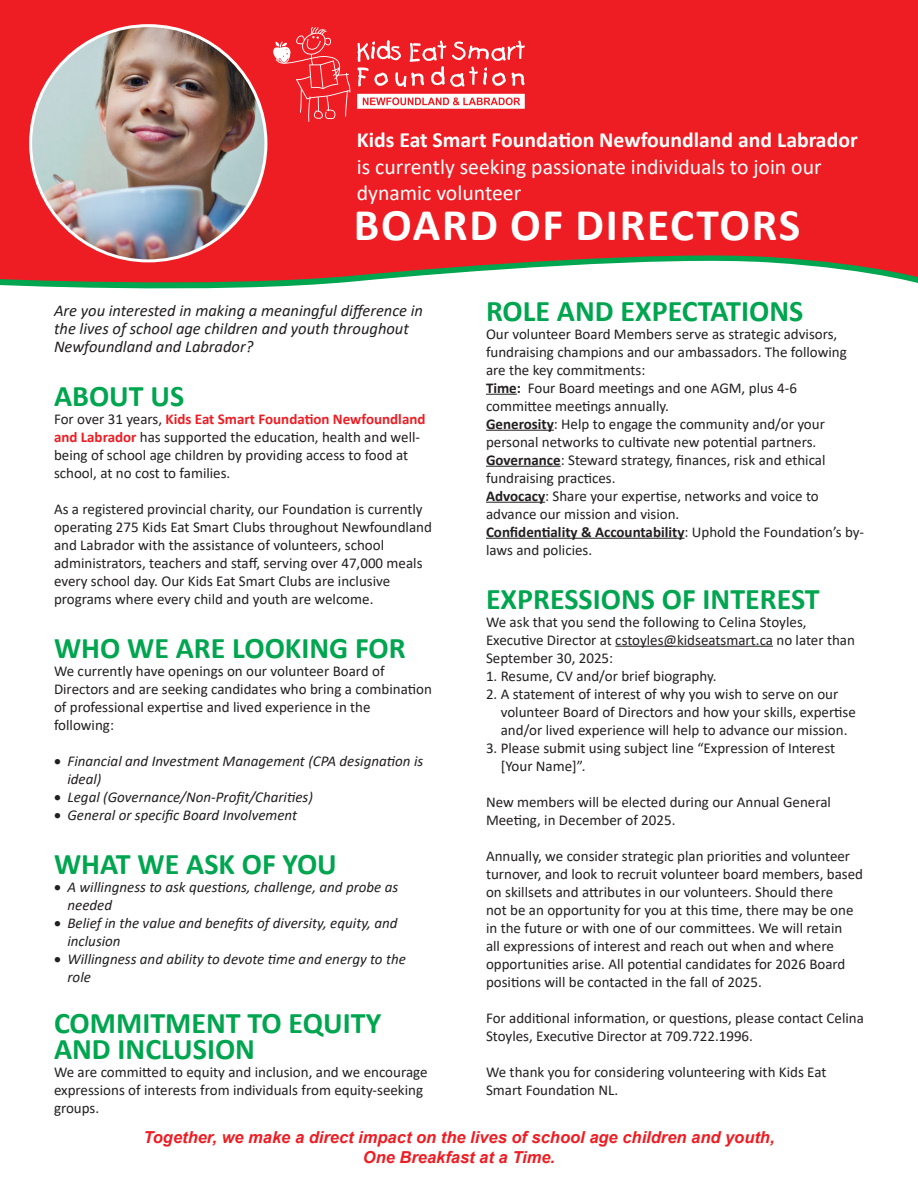
<style>
.page{position:relative;width:918px;height:1188px;background:#fff}
.page>*{position:absolute;margin:0;border:0;box-sizing:border-box;transform-origin:0 0}
.t1{font:700 45.45px "Calibri";letter-spacing:.04em;color:#fff}
.t2{font:700 30px/25.5px "Calibri";color:#00a54f}
.t3{font:21.75px/26.1px "Calibri";color:#fff}
.t4{font:italic 16.5px/18px "Calibri";color:#231f20}
.t5{font:italic 700 16.5px "Arial";color:#ee1d23}
.t6{font:15px/18px "Calibri";color:#231f20}
.t7{font:italic 15px/18px "Calibri";color:#231f20}
.s1{font-weight:700}
.s2{font-weight:700;color:#ee1d23}
</style>
<div class="page">
<svg style="left:0;top:0;width:918px;height:289px;background:#e92f33"></svg>
<svg style="left:357px;top:94px;width:168px;height:15px"></svg>
<svg style="left:358px;top:40px;width:167px;height:47px;background:#f14e53"></svg>
<svg style="left:273px;top:27px;width:77px;height:95px;background:#ef373c"></svg>
<hr style="left:486px;top:394px;width:31px;height:1px;background:#231f20">
<hr style="left:486px;top:430px;width:68px;height:1px;background:#231f20">
<hr style="left:486px;top:466px;width:75px;height:1px;background:#231f20">
<hr style="left:486px;top:502px;width:59px;height:1px;background:#231f20">
<hr style="left:486px;top:538px;width:198px;height:1px;background:#231f20">
<hr style="left:615px;top:646px;width:158px;height:1px;background:#231f20">
<img style="left:31px;top:26px;width:235px;height:235px;border-radius:118px">
<p class="t3" style="left:357px;top:127px;width:502px"><span class="s1">Kids Eat Smart Foundation Newfoundland and Labrador </span>is currently seeking passionate individuals to join our dynamic volunteer</p>
<p class="t1" style="left:354px;top:192px;width:448px">BOARD OF DIRECTORS</p>
<p class="t2" style="left:486px;top:297px;width:319px">ROLE AND EXPECTATIONS</p>
<p class="t6" style="left:486px;top:324px;width:380px">Our volunteer Board Members serve as strategic advisors, fundraising champions and our ambassadors. The following are the key commitments:<br><span class="s1">Time:</span> Four Board meetings and one AGM, plus 4-6 committee meetings annually.<br><span class="s1">Generosity</span>: Help to engage the community and/or your personal networks to cultivate new potential partners.<br><span class="s1">Governance</span>: Steward strategy, finances, risk and ethical fundraising practices.<br><span class="s1">Advocacy</span>: Share your expertise, networks and voice to advance our mission and vision.<br><span class="s1">Confidentiality &amp; Accountability</span>: Uphold the Foundation’s by&shy;laws and policies.</p>
<p class="t2" style="left:486px;top:585px;width:335px">EXPRESSIONS OF INTEREST</p>
<p class="t6" style="left:486px;top:612px;width:371px">We ask that you send the following to Celina Stoyles,<br>Executive Director at cstoyles@kidseatsmart.ca no later than<br>September 30, 2025:</p>
<p class="t6" style="left:486px;top:666px;width:232px">1. Resume, CV and/or brief biography.</p>
<p class="t6" style="left:501px;top:684px;width:357px;text-indent:-15px">2. A statement of interest of why you wish to serve on our volunteer Board of Directors and how your skills, expertise and/or lived experience will help to advance our mission.</p>
<p class="t6" style="left:501px;top:738px;width:336px;text-indent:-15px">3. Please submit using subject line “Expression of Interest [Your Name]”.</p>
<p class="t6" style="left:486px;top:792px;width:347px">New members will be elected during our Annual General<br>Meeting, in December of 2025.</p>
<p class="t6" style="left:486px;top:846px;width:379px">Annually, we consider strategic plan priorities and volunteer turnover, and look to recruit volunteer board members, based on skillsets and attributes in our volunteers. Should there<br>not be an opportunity for you at this time, there may be one in the future or with one of our committees. We will retain<br>all expressions of interest and reach out when and where opportunities arise. All potential candidates for 2026 Board positions will be contacted in the fall of 2025.</p>
<p class="t6" style="left:486px;top:1008px;width:379px">For additional information, or questions, please contact Celina<br>Stoyles, Executive Director at 709.722.1996.</p>
<p class="t6" style="left:486px;top:1062px;width:342px">We thank you for considering volunteering with Kids Eat<br>Smart Foundation NL.</p>
<p class="t4" style="left:54px;top:301px;width:371px">Are you interested in making a meaningful difference in the lives of school age children and youth throughout<br>Newfoundland and Labrador?</p>
<p class="t2" style="left:54px;top:383px;width:132px">ABOUT US</p>
<p class="t6" style="left:54px;top:410px;width:373px">For over 31 years, <span class="s2">Kids Eat Smart Foundation Newfoundland and Labrador</span> has supported the education, health and well&shy;being of school age children by providing access to food at school, at no cost to families.</p>
<p class="t6" style="left:54px;top:500px;width:379px">As a registered provincial charity, our Foundation is currently operating 275 Kids Eat Smart Clubs throughout Newfoundland and Labrador with the assistance of volunteers, school administrators, teachers and staff, serving over 47,000 meals every school day. Our Kids Eat Smart Clubs are inclusive programs where every child and youth are welcome.</p>
<p class="t2" style="left:54px;top:635px;width:353px">WHO WE ARE LOOKING FOR</p>
<p class="t6" style="left:54px;top:662px;width:379px">We currently have openings on our volunteer Board of Directors and are seeking candidates who bring a combination of professional expertise and lived experience in the following:</p>
<p class="t7" style="left:68px;top:752px;width:357px;text-indent:-14px">• Financial and Investment Management (CPA designation is ideal)</p>
<p class="t7" style="left:54px;top:788px;width:260px">• Legal (Governance/Non-Profit/Charities)</p>
<p class="t7" style="left:54px;top:806px;width:245px">• General or specific Board Involvement</p>
<p class="t2" style="left:54px;top:851px;width:284px">WHAT WE ASK OF YOU</p>
<p class="t7" style="left:68px;top:878px;width:332px;text-indent:-14px">• A willingness to ask questions, challenge, and probe as needed</p>
<p class="t7" style="left:68px;top:914px;width:331px;text-indent:-14px">• Belief in the value and benefits of diversity, equity, and inclusion</p>
<p class="t7" style="left:68px;top:950px;width:340px;text-indent:-14px">• Willingness and ability to devote time and energy to the role</p>
<p class="t2" style="left:54px;top:1010px;width:329px">COMMITMENT TO EQUITY<br>AND INCLUSION</p>
<p class="t6" style="left:54px;top:1062px;width:375px">We are committed to equity and inclusion, and we encourage expressions of interests from individuals from equity-seeking groups.</p>
<p class="t5" style="left:143px;top:1127px;width:633px">Together, we make a direct impact on the lives of school age children and youth,</p>
<p class="t5" style="left:363px;top:1146px;width:194px">One Breakfast at a Time.</p>
</div>
